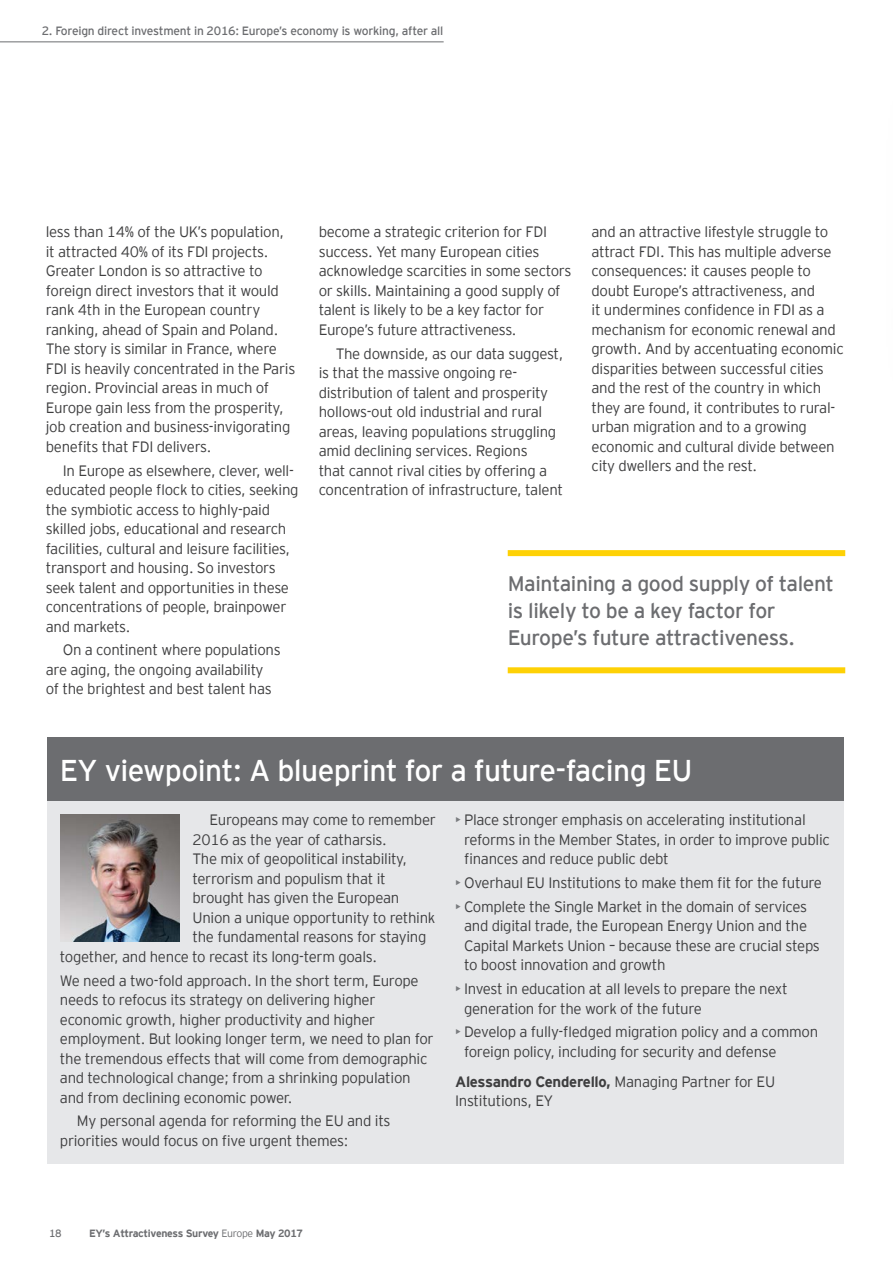
<style>
.page{position:relative;width:893px;height:1263px;background:#fff}
.page>*{position:absolute;margin:0;border:0;box-sizing:border-box;transform-origin:0 0}
.Heading_1st_level_Bl{font:30px "EY Interstate";letter-spacing:-.02em;color:#fff}
.Quotes_Black_70__CS{font:21px/27px "EY Interstate";letter-spacing:-.02em;color:#6c6d70}
.Body_Text_Black_Inde{font:300 15px/19.5px "EY Interstate";letter-spacing:-.02em;color:#3e3e3f}
.Body_Text_Black_NO_i{font:300 15px/19.5px "EY Interstate";letter-spacing:-.02em;color:#3e3e3f}
.Header_small_left{font:12px "EY Interstate";letter-spacing:-.02em;color:#6c6d70}
.t1{font:700 10.5px "EY Interstate";letter-spacing:-.03em;color:#6c6d70}
.t2{font:10.5px "EY Interstate";color:#6c6d70}
.s1{color:#7a7c7f}
.s2{font-weight:700}
.s3{font-weight:300}
</style>
<div class="page">
<hr style="left:0;top:41px;width:444px;height:1px;background:#6c6d70">
<div style="left:47px;top:801px;width:797px;height:363px;background:#e6e7e9"></div>
<div style="left:47px;top:738px;width:797px;height:63px;background:#6c6d70"></div>
<img style="left:61px;top:814px;width:119px;height:128px">
<div style="left:508px;top:550px;width:337px;height:6px;background:#fed105"></div>
<div style="left:508px;top:667px;width:337px;height:6px;background:#fed105"></div>
<p class="Header_small_left" style="left:42px;top:22px;width:403px">2. Foreign direct investment in 2016: Europe’s economy is working, after all</p>
<p class="Body_Text_Black_Inde" style="left:46px;top:221px;width:251px">less than 14% of the UK’s population, it attracted 40% of its FDI projects.<br>Greater London is so attractive to foreign direct investors that it would rank 4th in the European country ranking, ahead of Spain and Poland.<br>The story is similar in France, where FDI is heavily concentrated in the Paris region. Provincial areas in much of Europe gain less from the prosperity, job creation and business-invigorating benefits that FDI delivers.</p>
<p class="Body_Text_Black_Inde" style="left:46px;top:460px;width:254px;text-indent:17px">In Europe as elsewhere, clever, well&shy;educated people flock to cities, seeking the symbiotic access to highly-paid skilled jobs, educational and research facilities, cultural and leisure facilities, transport and housing. So investors seek talent and opportunities in these concentrations of people, brainpower and markets.</p>
<p class="Body_Text_Black_Inde" style="left:46px;top:639px;width:237px;text-indent:17px">On a continent where populations are aging, the ongoing availability<br>of the brightest and best talent has</p>
<p class="Body_Text_Black_Inde" style="left:319px;top:221px;width:254px">become a strategic criterion for FDI success. Yet many European cities acknowledge scarcities in some sectors or skills. Maintaining a good supply of talent is likely to be a key factor for Europe’s future attractiveness.</p>
<p class="Body_Text_Black_Inde" style="left:319px;top:343px;width:246px;text-indent:17px">The downside, as our data suggest, is that the massive ongoing re&shy;distribution of talent and prosperity hollows-out old industrial and rural areas, leaving populations struggling amid declining services. Regions<br>that cannot rival cities by offering a concentration of infrastructure, talent</p>
<p class="Body_Text_Black_Inde" style="left:591px;top:221px;width:254px">and an attractive lifestyle struggle to attract FDI. This has multiple adverse consequences: it causes people to doubt Europe’s attractiveness, and<br>it undermines confidence in FDI as a mechanism for economic renewal and growth. And by accentuating economic disparities between successful cities and the rest of the country in which they are found, it contributes to rural&shy;urban migration and to a growing economic and cultural divide between city dwellers and the rest.</p>
<p class="Quotes_Black_70__CS" style="left:508px;top:569px;width:328px">Maintaining a good supply of talent is likely to be a key factor for<br>Europe’s future attractiveness.</p>
<p class="Heading_1st_level_Bl" style="left:60px;top:749px;width:634px">EY viewpoint: A blueprint for a future-facing EU</p>
<p class="Body_Text_Black_Inde" style="left:209px;top:809px;width:228px">Europeans may come to remember</p>
<p class="Body_Text_Black_Inde" style="left:192px;top:829px;width:196px">2016 as the year of catharsis.</p>
<p class="Body_Text_Black_Inde" style="left:192px;top:848px;width:216px">The mix of geopolitical instability,</p>
<p class="Body_Text_Black_Inde" style="left:192px;top:868px;width:195px">terrorism and populism that it</p>
<p class="Body_Text_Black_Inde" style="left:192px;top:887px;width:208px">brought has given the European</p>
<p class="Body_Text_Black_Inde" style="left:192px;top:907px;width:245px">Union a unique opportunity to rethink</p>
<p class="Body_Text_Black_Inde" style="left:192px;top:926px;width:235px">the fundamental reasons for staying</p>
<p class="Body_Text_Black_Inde" style="left:60px;top:946px;width:319px">together, and hence to recast its long-term goals.</p>
<p class="Body_Text_Black_NO_i" style="left:60px;top:970px;width:375px">We need a two-fold approach. In the short term, Europe needs to refocus its strategy on delivering higher economic growth, higher productivity and higher employment. But looking longer term, we need to plan for the tremendous effects that will come from demographic and technological change; from a shrinking population and from declining economic power.</p>
<p class="Body_Text_Black_Inde" style="left:60px;top:1110px;width:332px;text-indent:17px">My personal agenda for reforming the EU and its priorities would focus on five urgent themes:</p>
<p class="Body_Text_Black_Inde" style="left:464px;top:809px;width:367px;text-indent:-9px"><span class="s1">•</span> Place stronger emphasis on accelerating institutional reforms in the Member States, in order to improve public finances and reduce public debt</p>
<p class="Body_Text_Black_Inde" style="left:455px;top:872px;width:368px"><span class="s1">•</span> Overhaul EU Institutions to make them fit for the future</p>
<p class="Body_Text_Black_Inde" style="left:464px;top:896px;width:357px;text-indent:-9px"><span class="s1">•</span> Complete the Single Market in the domain of services and digital trade, the European Energy Union and the Capital Markets Union – because these are crucial steps to boost innovation and growth</p>
<p class="Body_Text_Black_Inde" style="left:464px;top:978px;width:325px;text-indent:-9px"><span class="s1">•</span> Invest in education at all levels to prepare the next generation for the work of the future</p>
<p class="Body_Text_Black_Inde" style="left:464px;top:1021px;width:356px;text-indent:-9px"><span class="s1">•</span> Develop a fully-fledged migration policy and a common foreign policy, including for security and defense</p>
<p class="Body_Text_Black_Inde" style="left:455px;top:1071px;width:322px"><span class="s2">Alessandro Cenderello,</span> Managing Partner for EU<br>Institutions, EY</p>
<p class="t2" style="left:49px;top:1225px;width:14px">18</p>
<p class="t1" style="left:89px;top:1226px;width:215px">EY’s Attractiveness Survey <span class="s3">Europe</span> May 2017</p>
</div>
